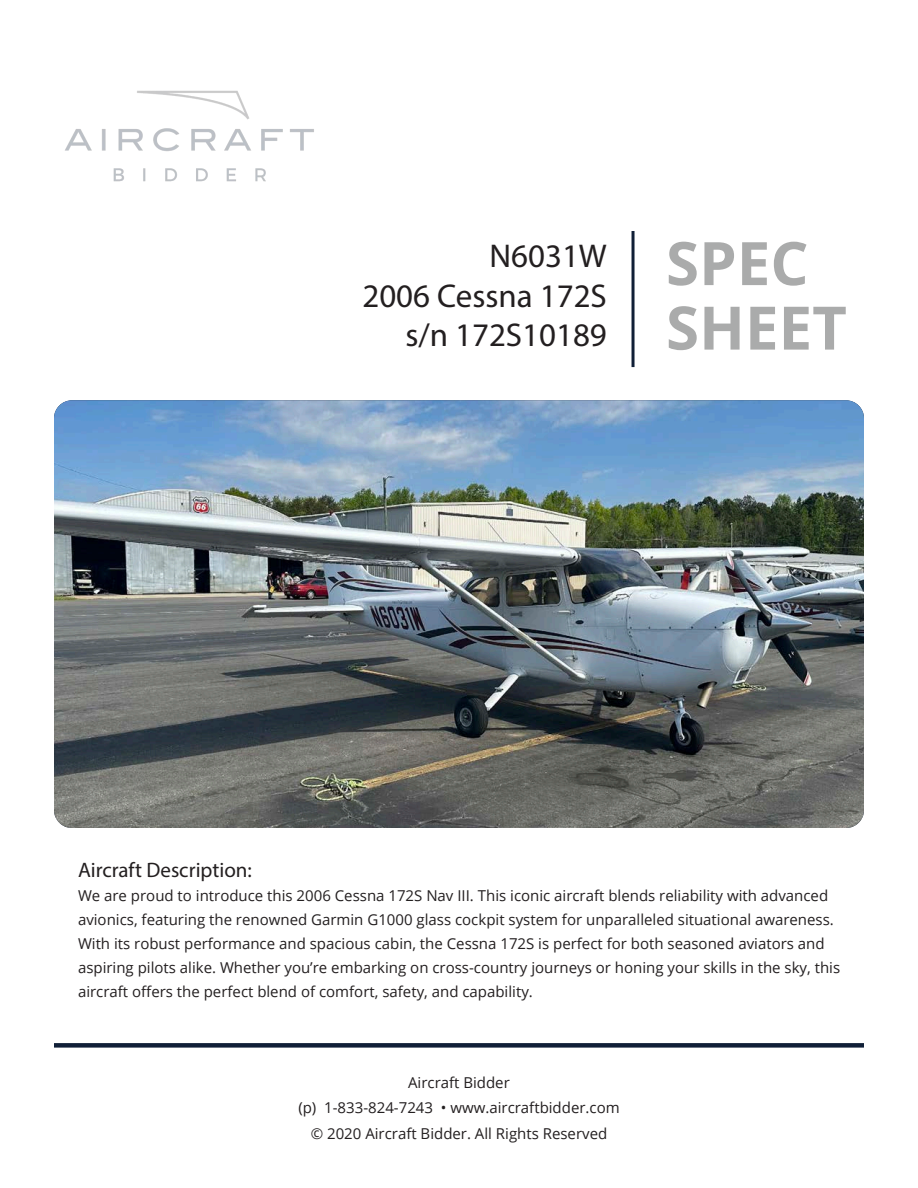
<style>
.page{position:relative;width:918px;height:1188px;background:#fff}
.page>*{position:absolute;margin:0;border:0;box-sizing:border-box;transform-origin:0 0}
.t1{font:700 60px "Open Sans";color:#aaabab}
.t2{font:33px "Myriad Pro";color:#231f20}
.t3{font:21px "Myriad Pro";color:#231f20}
.t4{font:15px/24px "Open Sans";color:#231f20}
</style>
<div class="page">
<img style="left:54px;top:400px;width:810px;height:428px">
<img style="left:65px;top:90px;width:249px;height:92px">
<div style="left:54px;top:1043px;width:810px;height:5px;background:#101f37"></div>
<hr style="left:632px;top:231px;width:3px;height:136px;background:#101f37">
<p class="t2" style="left:490px;top:236px;width:119px">N6031W</p>
<p class="t2" style="left:362px;top:275px;width:246px">2006 Cessna 172S</p>
<p class="t2" style="left:405px;top:315px;width:203px">s/n 172S10189</p>
<p class="t1" style="left:666px;top:221px;width:144px">SPEC</p>
<p class="t1" style="left:666px;top:285px;width:182px">SHEET</p>
<p class="t3" style="left:78px;top:857px;width:175px">Aircraft Description:</p>
<p class="t4" style="left:78px;top:883px;width:764px">We are proud to introduce this 2006 Cessna 172S Nav III. This iconic aircraft blends reliability with advanced avionics, featuring the renowned Garmin G1000 glass cockpit system for unparalleled situational awareness.<br>With its robust performance and spacious cabin, the Cessna 172S is perfect for both seasoned aviators and aspiring pilots alike. Whether you’re embarking on cross-country journeys or honing your skills in the sky, this aircraft offers the perfect blend of comfort, safety, and capability.</p>
<p class="t4" style="left:298px;top:1069px;width:323px;line-height:25.5px;text-align:center">Aircraft Bidder<br>(p) 1-833-824-7243 • www.aircraftbidder.com © 2020 Aircraft Bidder. All Rights Reserved</p>
</div>
